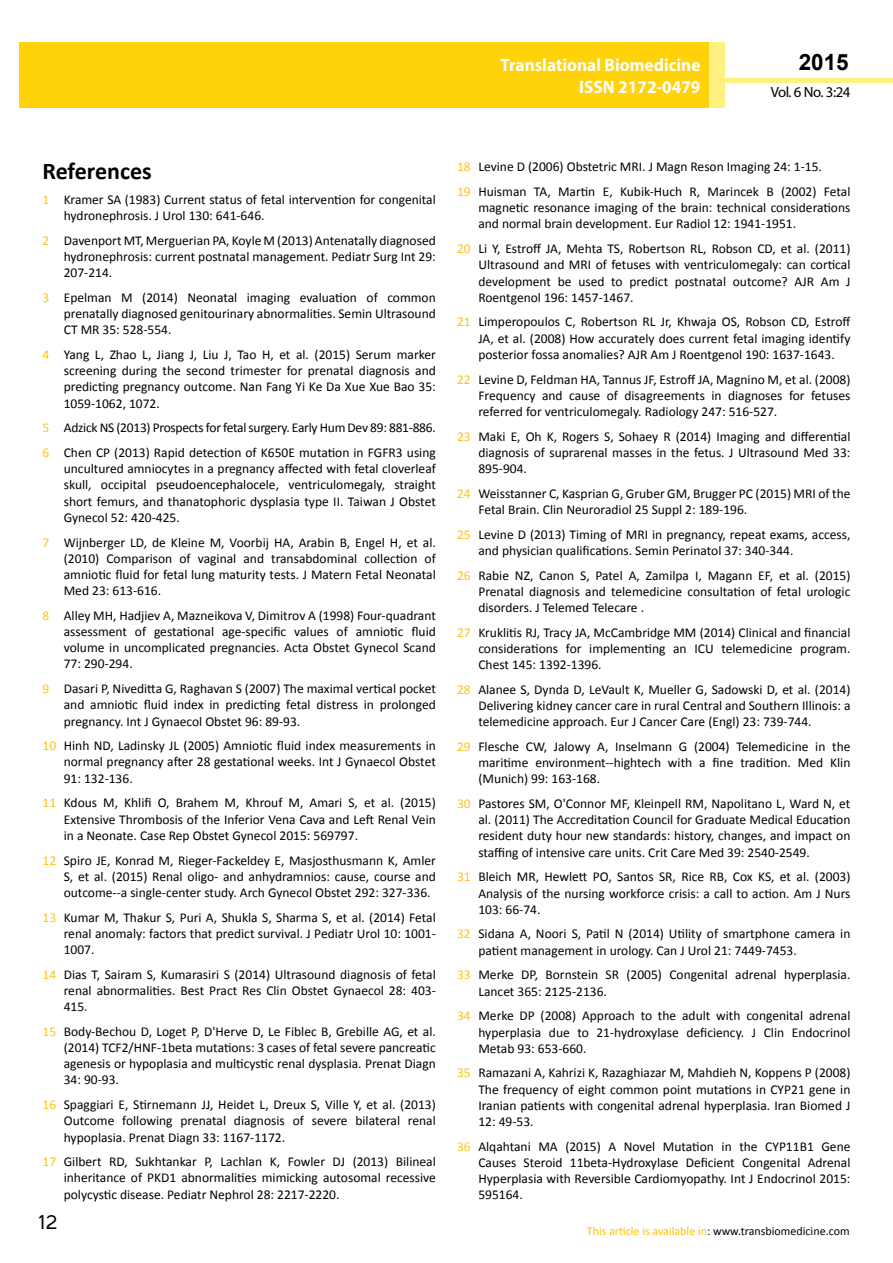
<style>
.page{position:relative;width:893px;height:1263px;background:#fff}
.page>*{position:absolute;margin:0;border:0;box-sizing:border-box;transform-origin:0 0}
.t1{font:25.5px "Tunga";color:#000}
.t2{font:700 24px "Calibri";color:#000}
.t3{font:700 22.5px "Arial";color:#000}
.t4{font:700 18px/21.6px "Myriad Pro";color:#fff;text-align:right;scale:.96 1}
.t5{font:14.85px "Myriad Pro";letter-spacing:-.03em;color:#000}
.t6{font:13.5px/16.2px "Calibri";color:#000;text-align:justify}
.t7{font:13.5px/24.8px "Calibri";letter-spacing:-.02em;color:#000}
.t8{font:12px "Calibri";color:#000}
.s1{color:#ffc21a}
.s2{color:#ffc000}
</style>
<div class="page">
<hr style="left:725px;top:78px;width:168px;height:4px;background:#fff180">
<div style="left:19px;top:42px;width:690px;height:66px;background:#ffd20a"></div>
<div style="left:709px;top:42px;width:16px;height:66px;background:#fff180"></div>
<h3 class="t4" style="left:517px;top:53px;width:198px">ARCHIVOS DE MEDICINA<br>ISSN 1698-9465</h3>
<h3 class="t3" style="left:799px;top:47px;width:52px">2015</h3>
<h3 class="t4" style="left:501px;top:54px;width:210px">Translational Biomedicine<br>ISSN 2172-0479</h3>
<p class="t5" style="left:771px;top:83px;width:81px">Vol. 6 No. 3:24</p>
<h2 class="t2" style="left:43px;top:156px;width:111px">References</h2>
<p class="t6" style="left:64px;top:191px;width:374px;text-indent:-21px"><span class="s1">1</span> Kramer SA (1983) Current status of fetal intervention for congenital hydronephrosis. J Urol 130: 641-646.</p>
<p class="t6" style="left:64px;top:232px;width:374px;text-indent:-21px"><span class="s1">2</span> Davenport MT, Merguerian PA, Koyle M (2013) Antenatally diagnosed hydronephrosis: current postnatal management. Pediatr Surg Int 29:<br>207-214.</p>
<p class="t6" style="left:64px;top:289px;width:374px;text-indent:-21px"><span class="s1">3</span> Epelman M (2014) Neonatal imaging evaluation of common prenatally diagnosed genitourinary abnormalities. Semin Ultrasound CT MR 35: 528-554.</p>
<p class="t6" style="left:64px;top:346px;width:374px;text-indent:-21px"><span class="s1">4</span> Yang L, Zhao L, Jiang J, Liu J, Tao H, et al. (2015) Serum marker screening during the second trimester for prenatal diagnosis and predicting pregnancy outcome. Nan Fang Yi Ke Da Xue Xue Bao 35:<br>1059-1062, 1072.</p>
<p class="t7" style="left:43px;top:415px;width:395px"><span class="s1">5</span> Adzick NS (2013) Prospects for fetal surgery. Early Hum Dev 89: 881-886.<br><span class="s1">6</span> Chen CP (2013) Rapid detection of K650E mutation in FGFR3 using</p>
<p class="t6" style="left:64px;top:461px;width:374px">uncultured amniocytes in a pregnancy affected with fetal cloverleaf skull, occipital pseudoencephalocele, ventriculomegaly, straight short femurs, and thanatophoric dysplasia type II. Taiwan J Obstet Gynecol 52: 420-425.</p>
<p class="t6" style="left:64px;top:534px;width:374px;text-indent:-21px"><span class="s1">7</span> Wijnberger LD, de Kleine M, Voorbij HA, Arabin B, Engel H, et al. (2010) Comparison of vaginal and transabdominal collection of amniotic fluid for fetal lung maturity tests. J Matern Fetal Neonatal Med 23: 613-616.</p>
<p class="t6" style="left:64px;top:607px;width:374px;text-indent:-21px"><span class="s1">8</span> Alley MH, Hadjiev A, Mazneikova V, Dimitrov A (1998) Four-quadrant assessment of gestational age-specific values of amniotic fluid volume in uncomplicated pregnancies. Acta Obstet Gynecol Scand 77: 290-294.</p>
<p class="t6" style="left:64px;top:681px;width:374px;text-indent:-21px"><span class="s1">9</span> Dasari P, Niveditta G, Raghavan S (2007) The maximal vertical pocket and amniotic fluid index in predicting fetal distress in prolonged pregnancy. Int J Gynaecol Obstet 96: 89-93.</p>
<p class="t6" style="left:64px;top:738px;width:374px;text-indent:-21px"><span class="s1">10</span> Hinh ND, Ladinsky JL (2005) Amniotic fluid index measurements in normal pregnancy after 28 gestational weeks. Int J Gynaecol Obstet 91: 132-136.</p>
<p class="t6" style="left:64px;top:795px;width:374px;text-indent:-21px"><span class="s1">11</span> Kdous M, Khlifi O, Brahem M, Khrouf M, Amari S, et al. (2015)<br>Extensive Thrombosis of the Inferior Vena Cava and Left Renal Vein in a Neonate. Case Rep Obstet Gynecol 2015: 569797.</p>
<p class="t6" style="left:64px;top:852px;width:374px;text-indent:-21px"><span class="s1">12</span> Spiro JE, Konrad M, Rieger-Fackeldey E, Masjosthusmann K, Amler S, et al. (2015) Renal oligo- and anhydramnios: cause, course and outcome--a single-center study. Arch Gynecol Obstet 292: 327-336.</p>
<p class="t6" style="left:64px;top:909px;width:374px;text-indent:-21px"><span class="s1">13</span> Kumar M, Thakur S, Puri A, Shukla S, Sharma S, et al. (2014) Fetal renal anomaly: factors that predict survival. J Pediatr Urol 10: 1001- 1007.</p>
<p class="t6" style="left:64px;top:966px;width:374px;text-indent:-21px"><span class="s1">14</span> Dias T, Sairam S, Kumarasiri S (2014) Ultrasound diagnosis of fetal renal abnormalities. Best Pract Res Clin Obstet Gynaecol 28: 403- 415.</p>
<p class="t6" style="left:64px;top:1023px;width:374px;text-indent:-21px"><span class="s1">15</span> Body-Bechou D, Loget P, D'Herve D, Le Fiblec B, Grebille AG, et al. (2014) TCF2/HNF-1beta mutations: 3 cases of fetal severe pancreatic agenesis or hypoplasia and multicystic renal dysplasia. Prenat Diagn 34: 90-93.</p>
<p class="t6" style="left:64px;top:1096px;width:374px;text-indent:-21px"><span class="s1">16</span> Spaggiari E, Stirnemann JJ, Heidet L, Dreux S, Ville Y, et al. (2013)<br>Outcome following prenatal diagnosis of severe bilateral renal hypoplasia. Prenat Diagn 33: 1167-1172.</p>
<p class="t6" style="left:64px;top:1154px;width:374px;text-indent:-21px"><span class="s1">17</span> Gilbert RD, Sukhtankar P, Lachlan K, Fowler DJ (2013) Bilineal inheritance of PKD1 abnormalities mimicking autosomal recessive polycystic disease. Pediatr Nephrol 28: 2217-2220.</p>
<h1 class="t1" style="left:39px;top:1205px;width:20px">12</h1>
<p class="t6" style="left:457px;top:154px;width:395px;line-height:24.8px"><span class="s1">18</span> Levine D (2006) Obstetric MRI. J Magn Reson Imaging 24: 1-15.<br><span class="s1">19</span> Huisman TA, Martin E, Kubik-Huch R, Marincek B (2002) Fetal</p>
<p class="t6" style="left:478px;top:200px;width:374px">magnetic resonance imaging of the brain: technical considerations and normal brain development. Eur Radiol 12: 1941-1951.</p>
<p class="t6" style="left:478px;top:241px;width:374px;text-indent:-21px"><span class="s1">20</span> Li Y, Estroff JA, Mehta TS, Robertson RL, Robson CD, et al. (2011)<br>Ultrasound and MRI of fetuses with ventriculomegaly: can cortical development be used to predict postnatal outcome? AJR Am J Roentgenol 196: 1457-1467.</p>
<p class="t6" style="left:478px;top:314px;width:374px;text-indent:-21px"><span class="s1">21</span> Limperopoulos C, Robertson RL Jr, Khwaja OS, Robson CD, Estroff JA, et al. (2008) How accurately does current fetal imaging identify posterior fossa anomalies? AJR Am J Roentgenol 190: 1637-1643.</p>
<p class="t6" style="left:478px;top:371px;width:374px;text-indent:-21px"><span class="s1">22</span> Levine D, Feldman HA, Tannus JF, Estroff JA, Magnino M, et al. (2008)<br>Frequency and cause of disagreements in diagnoses for fetuses referred for ventriculomegaly. Radiology 247: 516-527.</p>
<p class="t6" style="left:478px;top:428px;width:374px;text-indent:-21px"><span class="s1">23</span> Maki E, Oh K, Rogers S, Sohaey R (2014) Imaging and differential diagnosis of suprarenal masses in the fetus. J Ultrasound Med 33:<br>895-904.</p>
<p class="t6" style="left:478px;top:485px;width:374px;text-indent:-21px"><span class="s1">24</span> Weisstanner C, Kasprian G, Gruber GM, Brugger PC (2015) MRI of the<br>Fetal Brain. Clin Neuroradiol 25 Suppl 2: 189-196.</p>
<p class="t6" style="left:478px;top:526px;width:374px;text-indent:-21px"><span class="s1">25</span> Levine D (2013) Timing of MRI in pregnancy, repeat exams, access, and physician qualifications. Semin Perinatol 37: 340-344.</p>
<p class="t6" style="left:478px;top:567px;width:374px;text-indent:-21px"><span class="s1">26</span> Rabie NZ, Canon S, Patel A, Zamilpa I, Magann EF, et al. (2015)<br>Prenatal diagnosis and telemedicine consultation of fetal urologic disorders. J Telemed Telecare .</p>
<p class="t6" style="left:478px;top:624px;width:374px;text-indent:-21px"><span class="s1">27</span> Kruklitis RJ, Tracy JA, McCambridge MM (2014) Clinical and financial considerations for implementing an ICU telemedicine program.<br>Chest 145: 1392-1396.</p>
<p class="t6" style="left:478px;top:681px;width:374px;text-indent:-21px"><span class="s1">28</span> Alanee S, Dynda D, LeVault K, Mueller G, Sadowski D, et al. (2014)<br>Delivering kidney cancer care in rural Central and Southern Illinois: a telemedicine approach. Eur J Cancer Care (Engl) 23: 739-744.</p>
<p class="t6" style="left:478px;top:738px;width:374px;text-indent:-21px"><span class="s1">29</span> Flesche CW, Jalowy A, Inselmann G (2004) Telemedicine in the maritime environment--hightech with a fine tradition. Med Klin (Munich) 99: 163-168.</p>
<p class="t6" style="left:478px;top:795px;width:374px;text-indent:-21px"><span class="s1">30</span> Pastores SM, O'Connor MF, Kleinpell RM, Napolitano L, Ward N, et al. (2011) The Accreditation Council for Graduate Medical Education resident duty hour new standards: history, changes, and impact on staffing of intensive care units. Crit Care Med 39: 2540-2549.</p>
<p class="t6" style="left:478px;top:869px;width:374px;text-indent:-21px"><span class="s1">31</span> Bleich MR, Hewlett PO, Santos SR, Rice RB, Cox KS, et al. (2003)<br>Analysis of the nursing workforce crisis: a call to action. Am J Nurs 103: 66-74.</p>
<p class="t6" style="left:478px;top:926px;width:374px;text-indent:-21px"><span class="s1">32</span> Sidana A, Noori S, Patil N (2014) Utility of smartphone camera in patient management in urology. Can J Urol 21: 7449-7453.</p>
<p class="t6" style="left:478px;top:967px;width:374px;text-indent:-21px"><span class="s1">33</span> Merke DP, Bornstein SR (2005) Congenital adrenal hyperplasia.<br>Lancet 365: 2125-2136.</p>
<p class="t6" style="left:478px;top:1008px;width:374px;text-indent:-21px"><span class="s1">34</span> Merke DP (2008) Approach to the adult with congenital adrenal hyperplasia due to 21-hydroxylase deficiency. J Clin Endocrinol Metab 93: 653-660.</p>
<p class="t6" style="left:478px;top:1065px;width:374px;text-indent:-21px"><span class="s1">35</span> Ramazani A, Kahrizi K, Razaghiazar M, Mahdieh N, Koppens P (2008)<br>The frequency of eight common point mutations in CYP21 gene in Iranian patients with congenital adrenal hyperplasia. Iran Biomed J 12: 49-53.</p>
<p class="t6" style="left:478px;top:1138px;width:374px;text-indent:-21px"><span class="s1">36</span> Alqahtani MA (2015) A Novel Mutation in the CYP11B1 Gene Causes Steroid 11beta-Hydroxylase Deficient Congenital Adrenal Hyperplasia with Reversible Cardiomyopathy. Int J Endocrinol 2015:<br>595164.</p>
<p class="t8" style="left:587px;top:1223px;width:264px"><span class="s2">This article is available in</span>: www.transbiomedicine.com</p>
</div>
